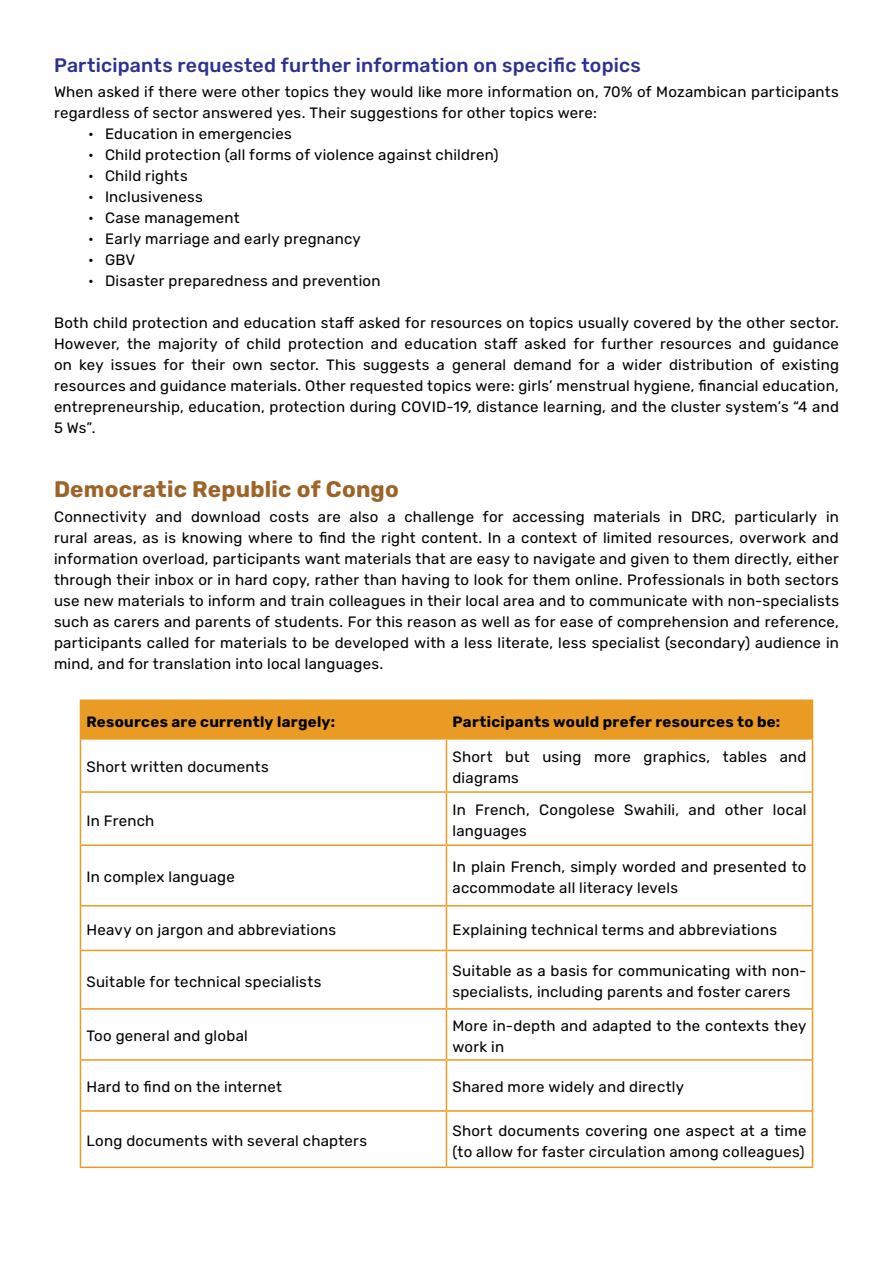
<style>
.page{position:relative;width:893px;height:1263px;background:#fff}
.page>*{position:absolute;margin:0;border:0;box-sizing:border-box;transform-origin:0 0}
.t1{font:700 22.5px "Rubik";letter-spacing:.01em;color:#9d6327}
.t2{font:500 19.5px "Rubik";letter-spacing:.01em;color:#2b328f}
.t3{font:15px/21px "Rubik";letter-spacing:.015em;color:#000}
.t4{font:700 15px "Rubik";letter-spacing:.02em;color:#000}
</style>
<div class="page">
<div style="left:81px;top:701px;width:731px;height:37px;background:#e99b23"></div>
<hr style="left:80px;top:699px;width:366px;height:2px;background:#e99b23">
<hr style="left:80px;top:701px;width:1px;height:37px;background:#e99b23">
<hr style="left:446px;top:699px;width:367px;height:2px;background:#e99b23">
<hr style="left:812px;top:701px;width:1px;height:37px;background:#e99b23">
<hr style="left:80px;top:793px;width:1px;height:51px;background:#e99b23">
<hr style="left:80px;top:738px;width:366px;height:2px;background:#e99b23">
<hr style="left:80px;top:740px;width:1px;height:51px;background:#e99b23">
<hr style="left:80px;top:791px;width:366px;height:2px;background:#e99b23">
<hr style="left:446px;top:793px;width:1px;height:51px;background:#e99b23">
<hr style="left:812px;top:793px;width:1px;height:51px;background:#e99b23">
<hr style="left:446px;top:738px;width:367px;height:2px;background:#e99b23">
<hr style="left:446px;top:740px;width:1px;height:51px;background:#e99b23">
<hr style="left:812px;top:740px;width:1px;height:51px;background:#e99b23">
<hr style="left:446px;top:791px;width:367px;height:2px;background:#e99b23">
<hr style="left:80px;top:844px;width:366px;height:2px;background:#e99b23">
<hr style="left:80px;top:846px;width:1px;height:59px;background:#e99b23">
<hr style="left:446px;top:844px;width:367px;height:2px;background:#e99b23">
<hr style="left:446px;top:846px;width:1px;height:59px;background:#e99b23">
<hr style="left:812px;top:846px;width:1px;height:59px;background:#e99b23">
<hr style="left:446px;top:905px;width:367px;height:1px;background:#e99b23">
<hr style="left:812px;top:906px;width:1px;height:44px;background:#e99b23">
<hr style="left:80px;top:905px;width:366px;height:1px;background:#e99b23">
<hr style="left:80px;top:906px;width:1px;height:44px;background:#e99b23">
<hr style="left:446px;top:906px;width:1px;height:44px;background:#e99b23">
<hr style="left:80px;top:950px;width:366px;height:1px;background:#e99b23">
<hr style="left:80px;top:951px;width:1px;height:57px;background:#e99b23">
<hr style="left:446px;top:950px;width:367px;height:1px;background:#e99b23">
<hr style="left:446px;top:951px;width:1px;height:57px;background:#e99b23">
<hr style="left:812px;top:951px;width:1px;height:57px;background:#e99b23">
<hr style="left:80px;top:1008px;width:366px;height:2px;background:#e99b23">
<hr style="left:80px;top:1010px;width:1px;height:49px;background:#e99b23">
<hr style="left:446px;top:1008px;width:367px;height:2px;background:#e99b23">
<hr style="left:446px;top:1010px;width:1px;height:49px;background:#e99b23">
<hr style="left:812px;top:1010px;width:1px;height:49px;background:#e99b23">
<hr style="left:80px;top:1059px;width:366px;height:2px;background:#e99b23">
<hr style="left:80px;top:1061px;width:1px;height:49px;background:#e99b23">
<hr style="left:446px;top:1059px;width:367px;height:2px;background:#e99b23">
<hr style="left:446px;top:1061px;width:1px;height:49px;background:#e99b23">
<hr style="left:812px;top:1061px;width:1px;height:49px;background:#e99b23">
<hr style="left:80px;top:1110px;width:366px;height:2px;background:#e99b23">
<hr style="left:80px;top:1112px;width:1px;height:54px;background:#e99b23">
<hr style="left:446px;top:1110px;width:367px;height:2px;background:#e99b23">
<hr style="left:446px;top:1112px;width:1px;height:54px;background:#e99b23">
<hr style="left:812px;top:1112px;width:1px;height:54px;background:#e99b23">
<hr style="left:80px;top:1166px;width:366px;height:2px;background:#e99b23">
<hr style="left:446px;top:1166px;width:367px;height:2px;background:#e99b23">
<h2 class="t2" style="left:54px;top:55px;width:588px">Participants requested further information on specific topics</h2>
<p class="t3" style="left:54px;top:82px;width:786px">When asked if there were other topics they would like more information on, 70% of Mozambican participants regardless of sector answered yes. Their suggestions for other topics were:</p>
<p class="t3" style="left:88px;top:124px;width:205px">• Education in emergencies</p>
<p class="t3" style="left:88px;top:145px;width:412px">• Child protection (all forms of violence against children)</p>
<p class="t3" style="left:88px;top:166px;width:101px">• Child rights</p>
<p class="t3" style="left:88px;top:187px;width:116px">• Inclusiveness</p>
<p class="t3" style="left:88px;top:208px;width:153px">• Case management</p>
<p class="t3" style="left:88px;top:229px;width:274px">• Early marriage and early pregnancy</p>
<p class="t3" style="left:88px;top:250px;width:49px">• GBV</p>
<p class="t3" style="left:88px;top:271px;width:294px">• Disaster preparedness and prevention</p>
<p class="t3" style="left:54px;top:313px;width:787px;text-align:justify">Both child protection and education staff asked for resources on topics usually covered by the other sector.<br>However, the majority of child protection and education staff asked for further resources and guidance on key issues for their own sector. This suggests a general demand for a wider distribution of existing resources and guidance materials. Other requested topics were: girls’ menstrual hygiene, financial education, entrepreneurship, education, protection during COVID-19, distance learning, and the cluster system’s “4 and 5 Ws”.</p>
<h1 class="t1" style="left:54px;top:477px;width:346px">Democratic Republic of Congo</h1>
<p class="t3" style="left:54px;top:507px;width:787px;text-align:justify">Connectivity and download costs are also a challenge for accessing materials in DRC, particularly in rural areas, as is knowing where to find the right content. In a context of limited resources, overwork and information overload, participants want materials that are easy to navigate and given to them directly, either through their inbox or in hard copy, rather than having to look for them online. Professionals in both sectors use new materials to inform and train colleagues in their local area and to communicate with non-specialists such as carers and parents of students. For this reason as well as for ease of comprehension and reference, participants called for materials to be developed with a less literate, less specialist (secondary) audience in mind, and for translation into local languages.</p>
<p class="t4" style="left:86px;top:713px;width:250px">Resources are currently largely:</p>
<p class="t4" style="left:452px;top:713px;width:329px">Participants would prefer resources to be:</p>
<p class="t3" style="left:86px;top:757px;width:184px">Short written documents</p>
<p class="t3" style="left:452px;top:747px;width:355px">Short but using more graphics, tables and diagrams</p>
<p class="t3" style="left:86px;top:810px;width:69px">In French</p>
<p class="t3" style="left:452px;top:800px;width:356px">In French, Congolese Swahili, and other local languages</p>
<p class="t3" style="left:86px;top:867px;width:150px">In complex language</p>
<p class="t3" style="left:452px;top:857px;width:355px">In plain French, simply worded and presented to accommodate all literacy levels</p>
<p class="t3" style="left:86px;top:920px;width:251px">Heavy on jargon and abbreviations</p>
<p class="t3" style="left:452px;top:920px;width:326px">Explaining technical terms and abbreviations</p>
<p class="t3" style="left:86px;top:971px;width:236px">Suitable for technical specialists</p>
<p class="t3" style="left:452px;top:961px;width:355px">Suitable as a basis for communicating with non&shy;specialists, including parents and foster carers</p>
<p class="t3" style="left:86px;top:1026px;width:163px">Too general and global</p>
<p class="t3" style="left:452px;top:1015px;width:355px">More in-depth and adapted to the contexts they work in</p>
<p class="t3" style="left:86px;top:1077px;width:197px">Hard to find on the internet</p>
<p class="t3" style="left:452px;top:1077px;width:233px">Shared more widely and directly</p>
<p class="t3" style="left:86px;top:1131px;width:282px">Long documents with several chapters</p>
<p class="t3" style="left:452px;top:1120px;width:355px">Short documents covering one aspect at a time (to allow for faster circulation among colleagues)</p>
</div>
